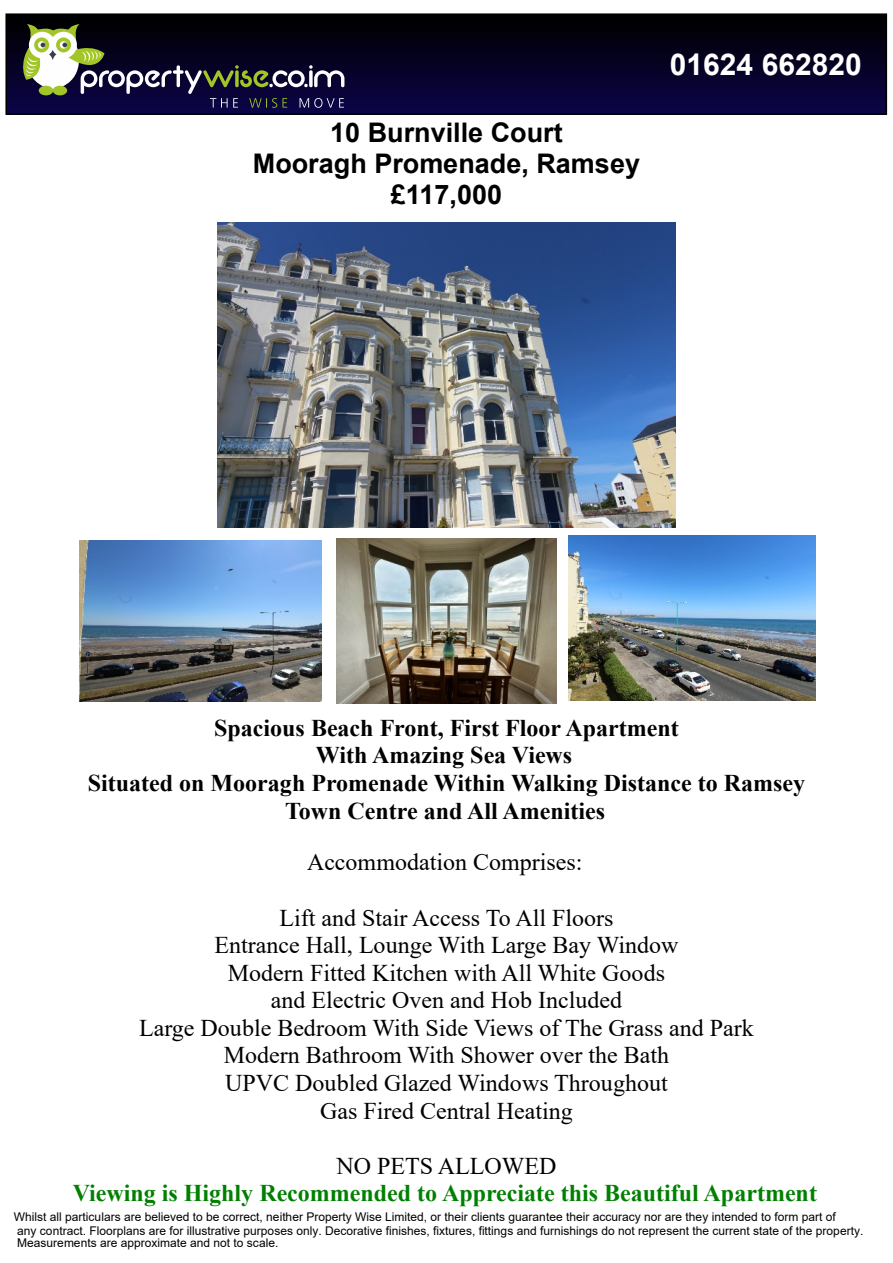
<style>
.page{position:relative;width:893px;height:1263px;background:#fff}
.page>*{position:absolute;margin:0;border:0;box-sizing:border-box;transform-origin:0 0}
.t1{font:700 30px "Arial";color:#fff}
.t2{font:700 27px/30.9px "Arial";color:#000;text-align:center}
.t3{font:24px/27.6px "Times New Roman";color:#000;text-align:center}
.t4{font:700 24px/27.6px "Times New Roman";color:#000;text-align:center}
.t5{font:700 24px "Times New Roman";color:#008000}
.t6{font:12px/13.8px "Arial";color:#000}
</style>
<div class="page">
<hr style="left:6px;top:111px;width:880px;height:3px;background:#060844">
<hr style="left:6px;top:109px;width:880px;height:2px;background:#080745">
<hr style="left:6px;top:106px;width:880px;height:3px;background:#0b0445">
<hr style="left:6px;top:104px;width:880px;height:2px;background:#0b0443">
<hr style="left:6px;top:102px;width:880px;height:3px;background:#0a0442">
<hr style="left:6px;top:99px;width:880px;height:3px;background:#0a0440">
<hr style="left:6px;top:97px;width:880px;height:3px;background:#0a043e">
<hr style="left:6px;top:94px;width:880px;height:3px;background:#09033c">
<hr style="left:6px;top:92px;width:880px;height:2px;background:#09033a">
<hr style="left:6px;top:89px;width:880px;height:3px;background:#090338">
<hr style="left:6px;top:87px;width:880px;height:2px;background:#080336">
<hr style="left:6px;top:84px;width:880px;height:3px;background:#080334">
<hr style="left:6px;top:82px;width:880px;height:2px;background:#080332">
<hr style="left:6px;top:79px;width:880px;height:3px;background:#080330">
<hr style="left:6px;top:76px;width:880px;height:3px;background:#07032e">
<hr style="left:6px;top:74px;width:880px;height:2px;background:#07022c">
<hr style="left:6px;top:71px;width:880px;height:3px;background:#07022a">
<hr style="left:6px;top:69px;width:880px;height:2px;background:#060228">
<hr style="left:6px;top:66px;width:880px;height:3px;background:#060226">
<hr style="left:6px;top:64px;width:880px;height:2px;background:#060224">
<hr style="left:6px;top:61px;width:880px;height:3px;background:#050222">
<hr style="left:6px;top:59px;width:880px;height:2px;background:#050220">
<hr style="left:6px;top:56px;width:880px;height:3px;background:#05021e">
<hr style="left:6px;top:53px;width:880px;height:3px;background:#04021c">
<hr style="left:6px;top:51px;width:880px;height:2px;background:#04011a">
<hr style="left:6px;top:48px;width:880px;height:3px;background:#040118">
<hr style="left:6px;top:46px;width:880px;height:2px;background:#030116">
<hr style="left:6px;top:43px;width:880px;height:3px;background:#030114">
<hr style="left:6px;top:41px;width:880px;height:2px;background:#030112">
<hr style="left:6px;top:38px;width:880px;height:3px;background:#030110">
<hr style="left:6px;top:35px;width:880px;height:3px;background:#02010e">
<hr style="left:6px;top:33px;width:880px;height:3px;background:#02010c">
<hr style="left:6px;top:30px;width:880px;height:3px;background:#02010a">
<hr style="left:6px;top:28px;width:880px;height:3px;background:#010008">
<hr style="left:6px;top:25px;width:880px;height:3px;background:#010006">
<hr style="left:6px;top:23px;width:880px;height:2px;background:#010004">
<hr style="left:6px;top:20px;width:880px;height:3px;background:#000002">
<div style="left:6px;top:14px;width:880px;height:6px;background:#000"></div>
<div style="left:5px;top:13px;width:882px;height:102px;border:2px solid #000"></div>
<svg style="left:23px;top:24px;width:321px;height:84px"></svg>
<img style="left:218px;top:222px;width:457px;height:305px">
<img style="left:336px;top:539px;width:220px;height:164px">
<img style="left:80px;top:541px;width:241px;height:160px">
<img style="left:569px;top:535px;width:247px;height:165px">
<h2 class="t2" style="left:253px;top:119px;width:389px">10 Burnville Court<br>Mooragh Promenade, Ramsey £117,000</h2>
<h1 class="t1" style="left:670px;top:54px;width:194px">01624 662820</h1>
<h3 class="t4" style="left:88px;top:716px;width:719px">Spacious Beach Front, First Floor Apartment<br>With Amazing Sea Views<br>Situated on Mooragh Promenade Within Walking Distance to Ramsey Town Centre and All Amenities</h3>
<h3 class="t3" style="left:307px;top:851px;width:277px">Accommodation Comprises:</h3>
<p class="t3" style="left:139px;top:906px;width:616px">Lift and Stair Access To All Floors<br>Entrance Hall, Lounge With Large Bay Window<br>Modern Fitted Kitchen with All White Goods<br>and Electric Oven and Hob Included<br>Large Double Bedroom With Side Views of The Grass and Park Modern Bathroom With Shower over the Bath<br>UPVC Doubled Glazed Windows Throughout<br>Gas Fired Central Heating</p>
<h3 class="t3" style="left:336px;top:1154px;width:222px">NO PETS ALLOWED</h3>
<h3 class="t5" style="left:73px;top:1185px;width:746px">Viewing is Highly Recommended to Appreciate this Beautiful Apartment</h3>
<p class="t6" style="left:14px;top:1211px;width:851px">Whilst all particulars are believed to be correct, neither Property Wise Limited, or their clients guarantee their accuracy nor are they intended to form part of<br>any contract. Floorplans are for illustrative purposes only. Decorative finishes, fixtures, fittings and furnishings do not represent the current state of the property.</p>
<p class="t6" style="left:17px;top:1237px;width:263px">Measurements are approximate and not to scale.</p>
</div>
